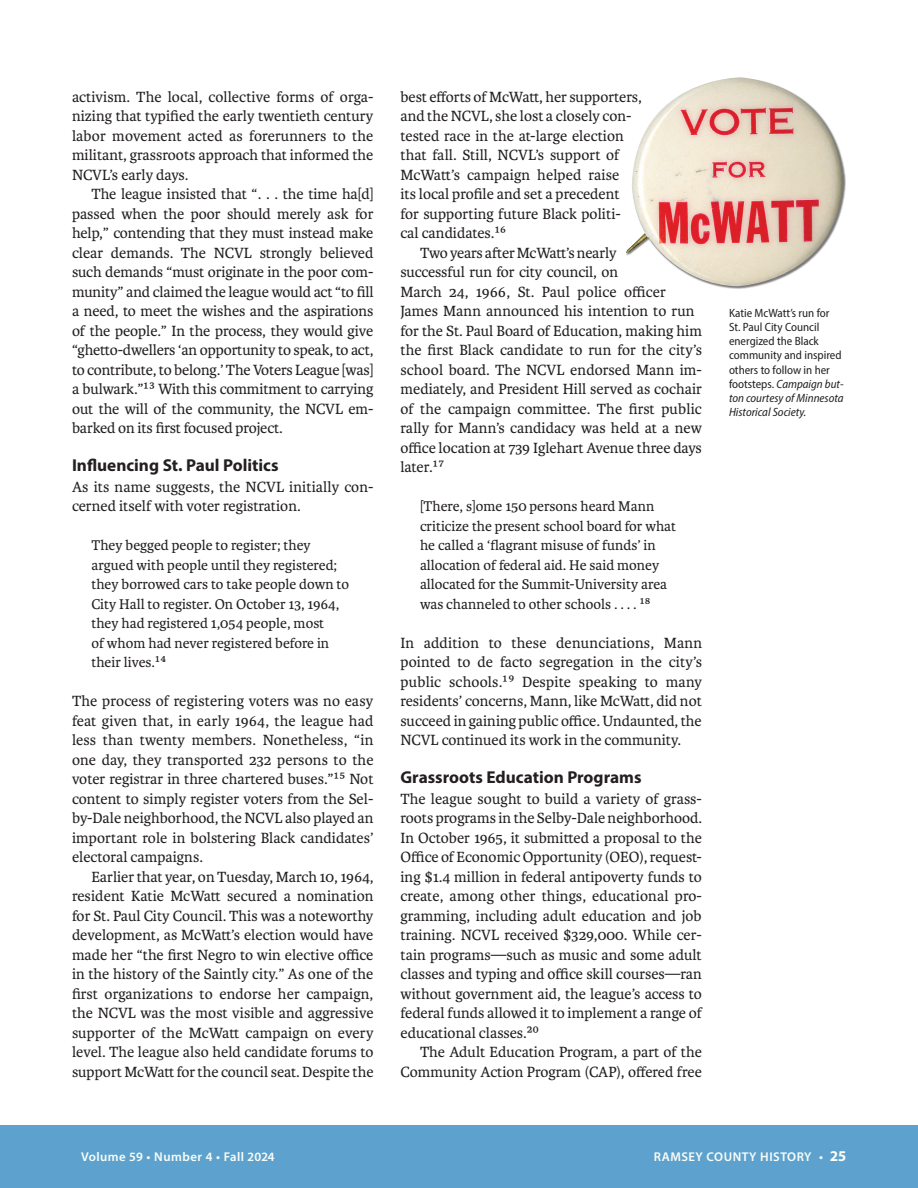
<style>
.page{position:relative;width:918px;height:1188px;background:#fff}
.page>*{position:absolute;margin:0;border:0;box-sizing:border-box;transform-origin:0 0}
.t1{font:700 17.25px "Myriad Pro";color:#231f20}
.Text_paragraph_indent{font:15.75px/19.5px "Karmina";color:#231f20;text-align:justify}
.Text_no_indent{font:15.75px/19.5px "Karmina";color:#231f20;text-align:justify}
.Extract{font:15px/19.5px "Karmina";color:#231f20}
.t2{font:600 12.75px "Myriad Pro";letter-spacing:.04em;color:#fcfdf7}
.t3{font:semi-condensed 12px/14.2px "Myriad Pro";color:#231f20}
.s1{font-style:italic}
.s2{font-weight:700;font-size:15px}
</style>
<div class="page">
<div style="left:0;top:1125px;width:918px;height:63px;background:#5da2ce"></div>
<div style="left:626px;top:77px;width:220px;height:212px;background:#231f20;opacity:.6"></div>
<img style="left:626px;top:77px;width:217px;height:209px">
<p class="Text_paragraph_indent" style="left:72px;top:87px;width:303px">activism. The local, collective forms of orga&shy;nizing that typified the early twentieth century labor movement acted as forerunners to the militant, grassroots approach that informed the NCVL’s early days.</p>
<p class="Text_paragraph_indent" style="left:72px;top:185px;width:303px;text-indent:20px">The league insisted that “. . . the time ha[d] passed when the poor should merely ask for help,” contending that they must instead make clear demands. The NCVL strongly believed such demands “must originate in the poor com&shy;munity” and claimed the league would act “to fill a need, to meet the wishes and the aspirations of the people.” In the process, they would give “ghetto-dwellers ‘an opportunity to speak, to act, to contribute, to belong.’ The Voters League [was] a bulwark.”13 With this commitment to carrying out the will of the community, the NCVL em&shy;barked on its first focused project.</p>
<h1 class="t1" style="left:72px;top:454px;width:208px">Influencing St. Paul Politics</h1>
<p class="Text_no_indent" style="left:72px;top:477px;width:303px">As its name suggests, the NCVL initially con&shy;cerned itself with voter registration.</p>
<p class="Extract" style="left:92px;top:536px;width:259px">They begged people to register; they argued with people until they registered; they borrowed cars to take people down to City Hall to register. On October 13, 1964, they had registered 1,054 people, most<br>of whom had never registered before in their lives.14</p>
<p class="Text_no_indent" style="left:72px;top:692px;width:303px">The process of registering voters was no easy feat given that, in early 1964, the league had less than twenty members. Nonetheless, “in one day, they transported 232 persons to the voter registrar in three chartered buses.”15 Not content to simply register voters from the Sel&shy;by-Dale neighborhood, the NCVL also played an important role in bolstering Black candidates’ electoral campaigns.</p>
<p class="Text_paragraph_indent" style="left:72px;top:867px;width:303px;text-indent:20px">Earlier that year, on Tuesday, March 10, 1964, resident Katie McWatt secured a nomination for St. Paul City Council. This was a noteworthy development, as McWatt’s election would have made her “the first Negro to win elective office in the history of the Saintly city.” As one of the first organizations to endorse her campaign, the NCVL was the most visible and aggressive supporter of the McWatt campaign on every level. The league also held candidate forums to support McWatt for the council seat. Despite the</p>
<p class="Text_paragraph_indent" style="left:400px;top:87px;width:243px;text-align:left">best efforts of McWatt, her supporters, and the NCVL, she lost a closely con&shy;tested race in the at-large election that fall. Still, NCVL’s support of McWatt’s campaign helped raise<br>its local profile and set a precedent for supporting future Black politi&shy;cal candidates.16</p>
<p class="Text_paragraph_indent" style="left:400px;top:243px;width:303px;text-align:left;text-indent:20px">Two years after McWatt’s nearly<br>successful run for city council, on<br>March 24, 1966, St. Paul police officer James Mann announced his intention to run for the St. Paul Board of Education, making him the first Black candidate to run for the city’s school board. The NCVL endorsed Mann im&shy;mediately, and President Hill served as cochair of the campaign committee. The first public rally for Mann’s candidacy was held at a new office location at 739 Iglehart Avenue three days later.17</p>
<p class="Extract" style="left:420px;top:497px;width:257px">[There, s]ome 150 persons heard Mann criticize the present school board for what he called a ‘flagrant misuse of funds’ in allocation of federal aid. He said money allocated for the Summit-University area was channeled to other schools . . . . 18</p>
<p class="Text_no_indent" style="left:400px;top:633px;width:303px">In addition to these denunciations, Mann pointed to de facto segregation in the city’s public schools.19 Despite speaking to many residents’ concerns, Mann, like McWatt, did not succeed in gaining public office. Undaunted, the NCVL continued its work in the community.</p>
<h1 class="t1" style="left:400px;top:766px;width:243px">Grassroots Education Programs</h1>
<p class="Text_no_indent" style="left:400px;top:789px;width:303px">The league sought to build a variety of grass&shy;roots programs in the Selby-Dale neighborhood.<br>In October 1965, it submitted a proposal to the Office of Economic Opportunity (OEO), request&shy;ing $1.4 million in federal antipoverty funds to create, among other things, educational pro&shy;gramming, including adult education and job training. NCVL received $329,000. While cer&shy;tain programs—such as music and some adult classes and typing and office skill courses—ran without government aid, the league’s access to federal funds allowed it to implement a range of educational classes.20</p>
<p class="Text_paragraph_indent" style="left:400px;top:1043px;width:303px;text-align:right">The Adult Education Program, a part of the<br>Community Action Program (CAP), offered free</p>
<p class="t3" style="left:729px;top:305px;width:116px">Katie McWatt’s run for<br>St. Paul City Council energized the Black community and inspired others to follow in her footsteps. <span class="s1">Campaign but&shy;ton courtesy of Minnesota<br>Historical Society.</span></p>
<p class="t2" style="left:81px;top:1149px;width:195px">Volume 59 • Number 4 • Fall 2024</p>
<p class="t2" style="left:654px;top:1149px;width:194px">RAMSEY COUNTY HISTORY • <span class="s2">25</span></p>
</div>
